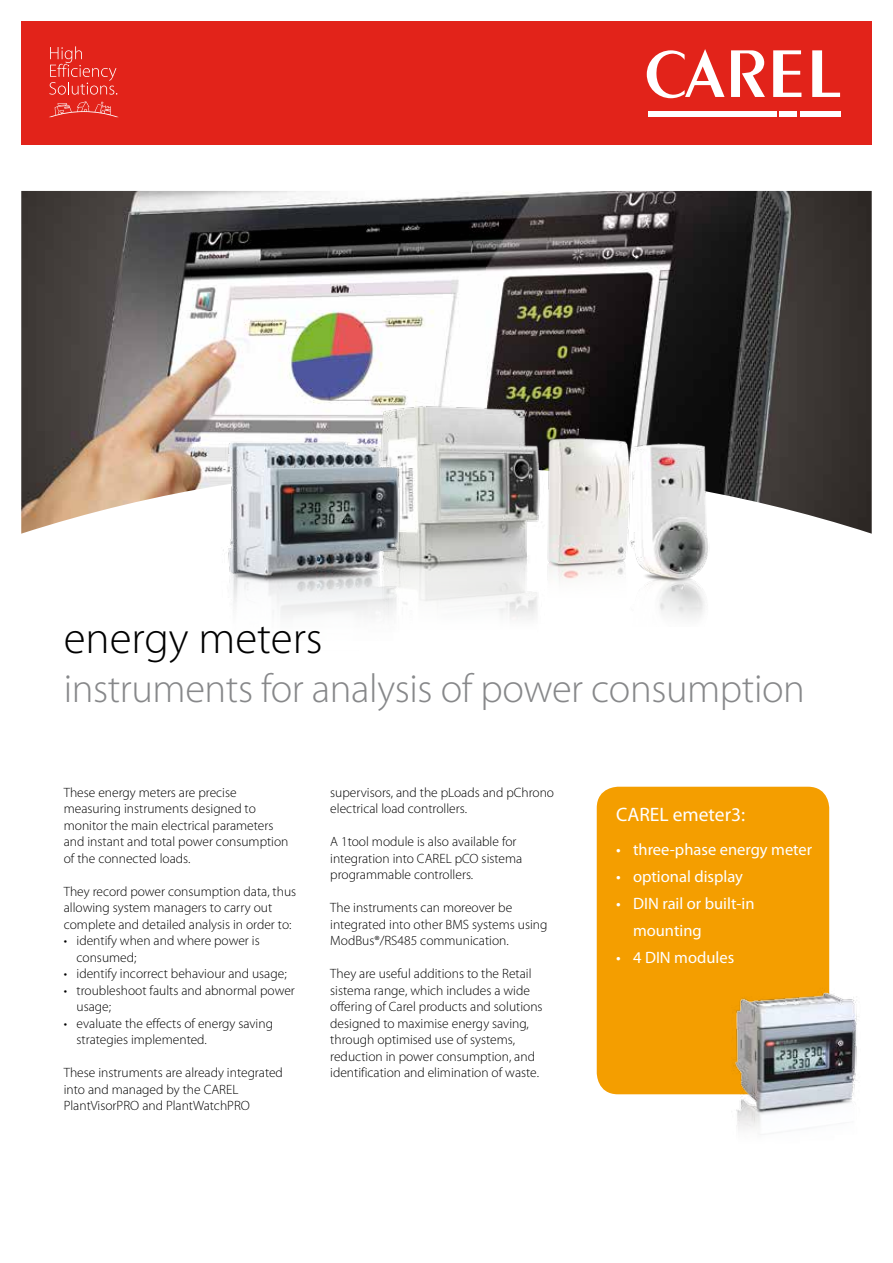
<style>
.page{position:relative;width:893px;height:1263px;background:#fff}
.page>*{position:absolute;margin:0;border:0;box-sizing:border-box;transform-origin:0 0}
.t1{font:300 45px "Myriad Pro";color:#000}
.t2{font:300 40.5px "Myriad Pro";letter-spacing:-.01em;color:#87888a}
.t3{font:19.5px "Myriad Pro";color:#fff}
.t4{font:16.5px/27px "Myriad Pro";color:#fff}
.t5{font:300 13.5px/16.5px "Myriad Pro";color:#000}
</style>
<div class="page">
<div style="left:21px;top:21px;width:851px;height:124px;background:#e2231a"></div>
<svg style="left:731px;top:50px;width:34px;height:47px"></svg>
<svg style="left:773px;top:50px;width:28px;height:47px"></svg>
<svg style="left:812px;top:50px;width:28px;height:47px"></svg>
<svg style="left:647px;top:49px;width:77px;height:49px"></svg>
<div style="left:648px;top:111px;width:128px;height:6px;background:#fff"></div>
<div style="left:779px;top:111px;width:18px;height:6px;background:#fff"></div>
<div style="left:800px;top:111px;width:40px;height:6px;background:#fff"></div>
<svg style="left:49px;top:101px;width:69px;height:16px"></svg>
<svg style="left:49px;top:46px;width:68px;height:49px"></svg>
<img style="left:21px;top:191px;width:851px;height:343px">
<div style="left:597px;top:787px;width:232px;height:307px;background:#f49e00;border-radius:21px"></div>
<img style="left:364px;top:391px;width:204px;height:228px">
<img style="left:212px;top:417px;width:210px;height:202px">
<img style="left:532px;top:431px;width:107px;height:170px">
<img style="left:609px;top:436px;width:111px;height:182px">
<img style="left:716px;top:981px;width:141px;height:149px">
<h1 class="t1" style="left:64px;top:613px;width:260px">energy meters</h1>
<h2 class="t2" style="left:64px;top:666px;width:743px">instruments for analysis of power consumption</h2>
<p class="t5" style="left:64px;top:784px;width:226px">These energy meters are precise measuring instruments designed to monitor the main electrical parameters and instant and total power consumption of the connected loads.</p>
<p class="t5" style="left:64px;top:883px;width:234px">They record power consumption data, thus allowing system managers to carry out complete and detailed analysis in order to:</p>
<p class="t5" style="left:77px;top:933px;width:185px;text-indent:-13px">• identify when and where power is consumed;</p>
<p class="t5" style="left:64px;top:966px;width:224px">• identify incorrect behaviour and usage;</p>
<p class="t5" style="left:77px;top:982px;width:220px;text-indent:-13px">• troubleshoot faults and abnormal power usage;</p>
<p class="t5" style="left:77px;top:1015px;width:198px;text-indent:-13px">• evaluate the effects of energy saving strategies implemented.</p>
<p class="t5" style="left:64px;top:1065px;width:221px">These instruments are already integrated into and managed by the CAREL<br>PlantVisorPRO and PlantWatchPRO</p>
<p class="t5" style="left:330px;top:784px;width:225px">supervisors, and the pLoads and pChrono electrical load controllers.</p>
<p class="t5" style="left:330px;top:834px;width:194px">A 1tool module is also available for integration into CAREL pCO sistema programmable controllers.</p>
<p class="t5" style="left:330px;top:900px;width:219px">The instruments can moreover be integrated into other BMS systems using<br>ModBus®/RS485 communication.</p>
<p class="t5" style="left:330px;top:966px;width:214px">They are useful additions to the Retail sistema range, which includes a wide offering of Carel products and solutions designed to maximise energy saving, through optimised use of systems, reduction in power consumption, and identification and elimination of waste.</p>
<h3 class="t3" style="left:616px;top:804px;width:131px">CAREL emeter3:</h3>
<p class="t4" style="left:616px;top:836px;width:198px">• three-phase energy meter</p>
<p class="t4" style="left:616px;top:863px;width:128px">• optional display</p>
<p class="t4" style="left:633px;top:890px;width:123px;text-indent:-17px">• DIN rail or built-in mounting</p>
<p class="t4" style="left:616px;top:944px;width:120px">• 4 DIN modules</p>
</div>
